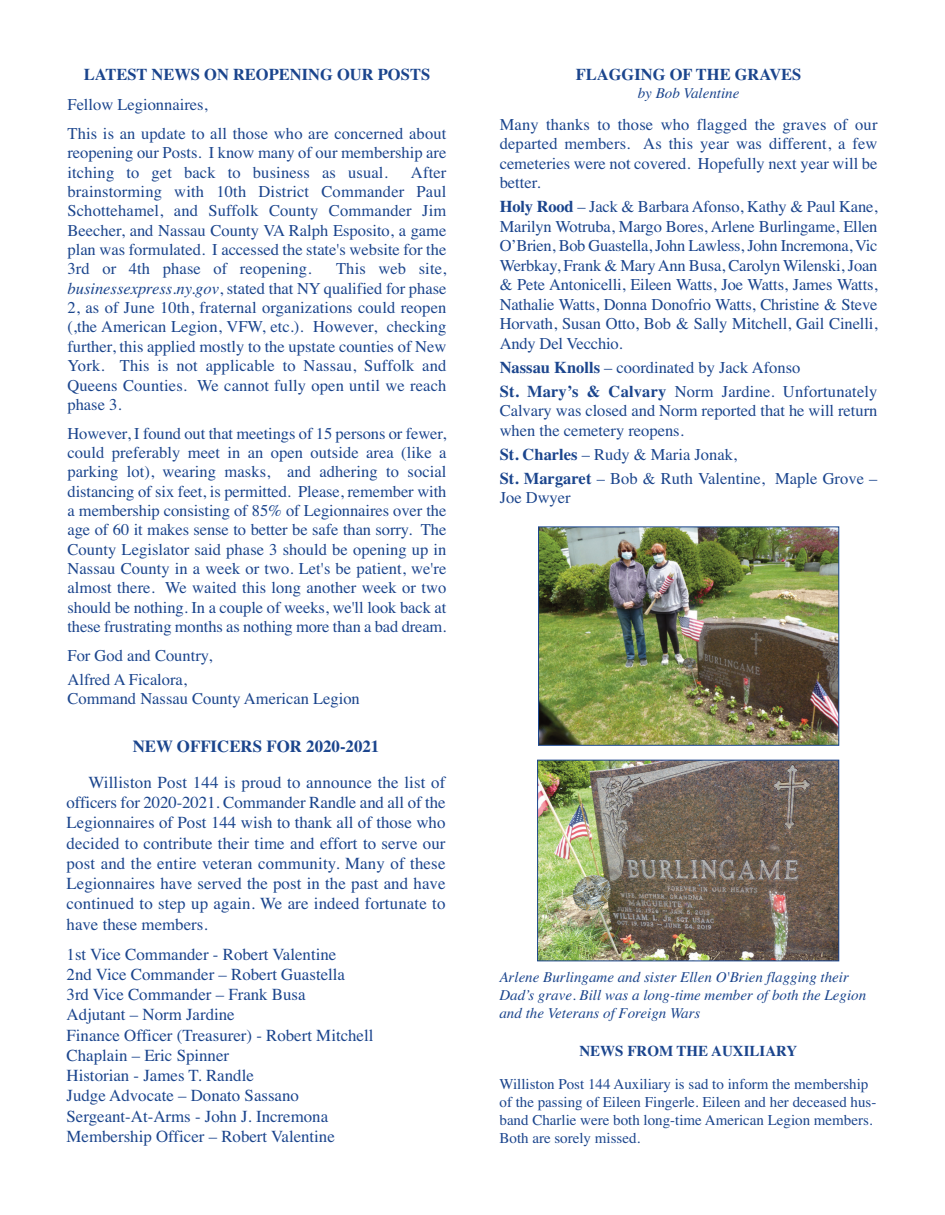
<style>
.page{position:relative;width:945px;height:1215px;background:#fff}
.page>*{position:absolute;margin:0;border:0;box-sizing:border-box;transform-origin:0 0}
.t1{font:16.8px/20.2px "Times";color:#1b458d;text-align:justify}
.t2{font:700 16.8px "Times";color:#1b458d}
.t3{font:16.5px/19.4px "Times";color:#1b458d}
.t4{font:700 16.5px "Times";color:#1b458d}
.t5{font:15px/18px "Times";color:#1b458d}
.t6{font:italic 15px/18px "Times";color:#1b458d}
.t7{font:700 15px "Times";color:#1b458d}
.s1{font-style:italic}
.s2{font-weight:700}
</style>
<div class="page">
<img style="left:540px;top:528px;width:297px;height:216px">
<div style="left:538px;top:526px;width:301px;height:220px;border:1px solid #1b458d"></div>
<img style="left:539px;top:762px;width:298px;height:197px">
<div style="left:537px;top:760px;width:302px;height:201px;border:1px solid #1b458d"></div>
<p class="t4" style="left:84px;top:64px;width:348px">LATEST NEWS ON REOPENING OUR POSTS</p>
<p class="t3" style="left:67px;top:90px;width:380px;line-height:28.7px">Fellow Legionnaires,<br>This is an update to all those who are concerned about</p>
<p class="t3" style="left:68px;top:143px;width:380px">reopening our Posts. I know many of our membership are itching to get back to business as usual.</p>
<p class="t3" style="left:68px;top:162px;width:380px;text-align:justify;text-indent:343px">After brainstorming with 10th District Commander Paul Schottehamel, and Suffolk County Commander Jim Beecher, and Nassau County VA Ralph Esposito, a game plan was formulated. I accessed the state's website for the 3rd or 4th phase of reopening.</p>
<p class="t3" style="left:67px;top:259px;width:380px;text-align:justify;text-indent:269px">This web site, <span class="s1">businessexpress.ny.gov</span>, stated that NY qualified for phase 2, as of June 10th, fraternal organizations could reopen (,the American Legion, VFW, etc.). However, checking further, this applied mostly to the upstate counties of New York. This is not applicable to Nassau, Suffolk and Queens Counties. We cannot fully open until we reach phase 3.</p>
<p class="t3" style="left:67px;top:423px;width:380px;text-align:justify">However, I found out that meetings of 15 persons or fewer, could preferably meet in an open outside area (like a parking lot), wearing masks, and adhering to social distancing of six feet, is permitted. Please, remember with a membership consisting of 85% of Legionnaires over the age of 60 it makes sense to better be safe than sorry. The County Legislator said phase 3 should be opening up in Nassau County in a week or two. Let's be patient, we're almost there. We waited this long another week or two should be nothing. In a couple of weeks, we'll look back at these frustrating months as nothing more than a bad dream.</p>
<p class="t3" style="left:68px;top:644px;width:146px;line-height:23.5px">For God and Country,<br>Alfred A Ficalora,</p>
<p class="t3" style="left:68px;top:689px;width:294px">Command Nassau County American Legion</p>
<p class="t2" style="left:133px;top:736px;width:248px">NEW OFFICERS FOR 2020-2021</p>
<p class="t1" style="left:67px;top:772px;width:380px;text-indent:22px">Williston Post 144 is proud to announce the list of officers for 2020-2021. Commander Randle and all of the Legionnaires of Post 144 wish to thank all of those who decided to contribute their time and effort to serve our post and the entire veteran community. Many of these Legionnaires have served the post in the past and have continued to step up again. We are indeed fortunate to have these members.</p>
<p class="t1" style="left:67px;top:944px;width:308px;text-align:left">1st Vice Commander - Robert Valentine<br>2nd Vice Commander – Robert Guastella<br>3rd Vice Commander – Frank Busa<br>Adjutant – Norm Jardine<br>Finance Officer (Treasurer) - Robert Mitchell Chaplain – Eric Spinner<br>Historian - James T. Randle<br>Judge Advocate – Donato Sassano Sergeant-At-Arms - John J. Incremona Membership Officer – Robert Valentine</p>
<p class="t4" style="left:576px;top:64px;width:227px">FLAGGING OF THE GRAVES</p>
<p class="t6" style="left:638px;top:84px;width:103px">by Bob Valentine</p>
<p class="t3" style="left:500px;top:114px;width:379px;text-align:justify">Many thanks to those who flagged the graves of our departed members. As this year was different, a few cemeteries were not covered. Hopefully next year will be better.</p>
<p class="t3" style="left:500px;top:197px;width:379px;text-align:justify"><span class="s2">Holy Rood</span> – Jack &amp; Barbara Afonso, Kathy &amp; Paul Kane, Marilyn Wotruba, Margo Bores, Arlene Burlingame, Ellen O’Brien, Bob Guastella, John Lawless, John Incremona, Vic Werbkay, Frank &amp; MaryAnn Busa, Carolyn Wilenski, Joan &amp; Pete Antonicelli, Eileen Watts, Joe Watts, James Watts, Nathalie Watts, Donna Donofrio Watts, Christine &amp; Steve Horvath, Susan Otto, Bob &amp; Sally Mitchell, Gail Cinelli, Andy Del Vecchio.</p>
<p class="t3" style="left:500px;top:355px;width:379px;line-height:24px"><span class="s2">Nassau Knolls</span> – coordinated by Jack Afonso<br><span class="s2">St. Mary’s &amp; Calvary</span> Norm Jardine. Unfortunately</p>
<p class="t3" style="left:500px;top:401px;width:379px">Calvary was closed and Norm reported that he will return when the cemetery reopens.</p>
<p class="t3" style="left:500px;top:442px;width:379px;line-height:24px"><span class="s2">St. Charles</span> – Rudy &amp; Maria Jonak,<br><span class="s2">St. Margaret</span> – Bob &amp; Ruth Valentine, Maple Grove –</p>
<p class="t3" style="left:500px;top:488px;width:73px">Joe Dwyer</p>
<p class="t6" style="left:499px;top:968px;width:368px">Arlene Burlingame and sister Ellen O'Brien flagging their<br>Dad’s grave. Bill was a long-time member of both the Legion and the Veterans of Foreign Wars</p>
<p class="t7" style="left:579px;top:1042px;width:219px">NEWS FROM THE AUXILIARY</p>
<p class="t5" style="left:499px;top:1075px;width:378px">Williston Post 144 Auxiliary is sad to inform the membership of the passing of Eileen Fingerle. Eileen and her deceased hus&shy;band Charlie were both long-time American Legion members.<br>Both are sorely missed.</p>
</div>
